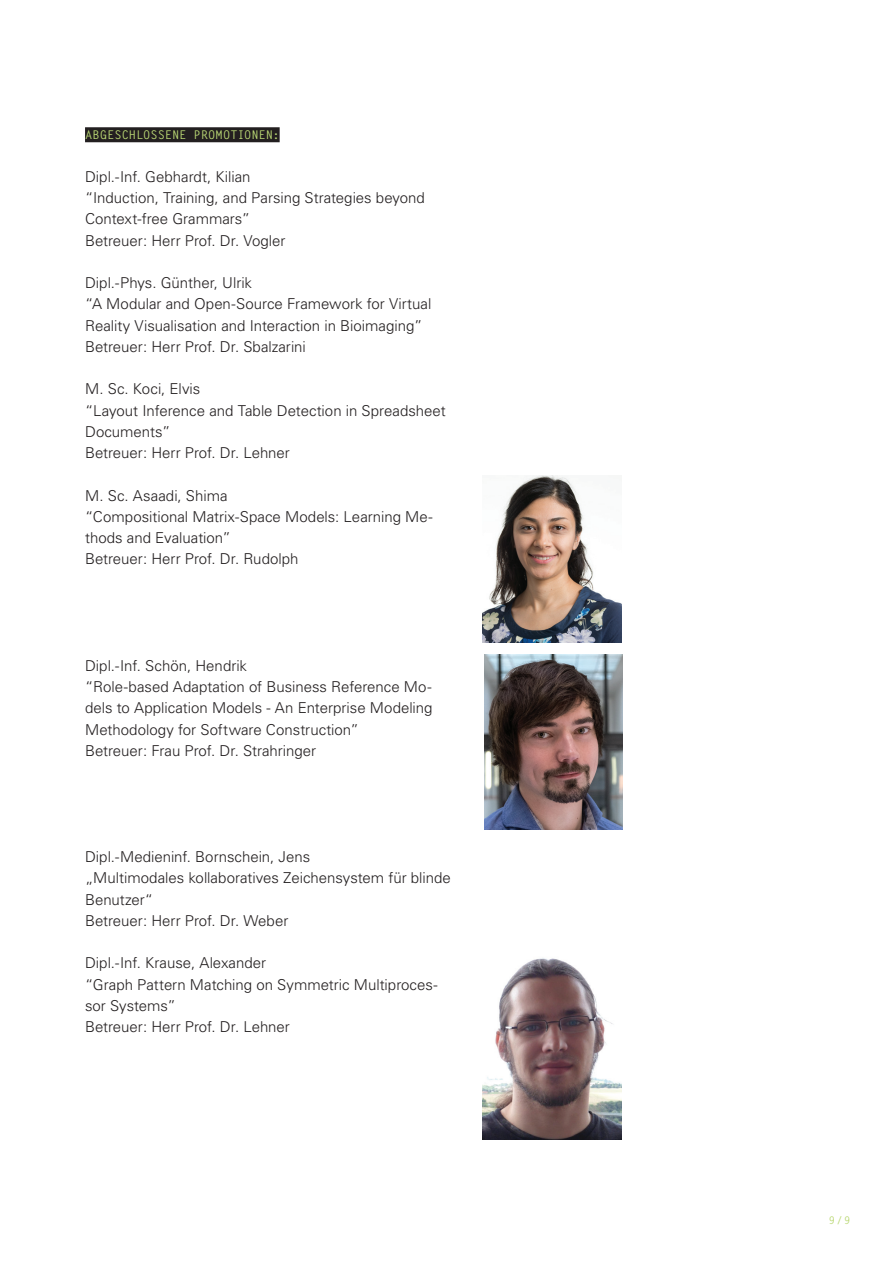
<style>
.page{position:relative;width:893px;height:1263px;background:#fff}
.page>*{position:absolute;margin:0;border:0;box-sizing:border-box;transform-origin:0 0}
.t1{font:300 15px/21.3px "Univers LT Std";color:#231f20}
.t2{font:700 12px "Letter Gothic Std";letter-spacing:.005em;color:#bad874}
.t3{font:700 10.5px "Letter Gothic Std";color:#bad874}
</style>
<div class="page">
<img style="left:483px;top:958px;width:138px;height:182px">
<img style="left:484px;top:654px;width:139px;height:175px">
<div style="left:85px;top:127px;width:195px;height:15px;background:#231f20"></div>
<img style="left:483px;top:476px;width:138px;height:167px">
<p class="t2" style="left:85px;top:128px;width:196px">ABGESCHLOSSENE PROMOTIONEN:</p>
<p class="t1" style="left:85px;top:166px;width:341px">Dipl.-Inf. Gebhardt, Kilian<br>“Induction, Training, and Parsing Strategies beyond Context-free Grammars”<br>Betreuer: Herr Prof. Dr. Vogler</p>
<p class="t1" style="left:85px;top:272px;width:348px">Dipl.-Phys. Günther, Ulrik<br>“A Modular and Open-Source Framework for Virtual Reality Visualisation and Interaction in Bioimaging” Betreuer: Herr Prof. Dr. Sbalzarini</p>
<p class="t1" style="left:85px;top:378px;width:362px">M. Sc. Koci, Elvis<br>“Layout Inference and Table Detection in Spreadsheet<br>Documents”<br>Betreuer: Herr Prof. Dr. Lehner</p>
<p class="t1" style="left:85px;top:485px;width:349px">M. Sc. Asaadi, Shima<br>“Compositional Matrix-Space Models: Learning Me&shy;thods and Evaluation”<br>Betreuer: Herr Prof. Dr. Rudolph</p>
<p class="t1" style="left:85px;top:655px;width:349px">Dipl.-Inf. Schön, Hendrik<br>“Role-based Adaptation of Business Reference Mo&shy;dels to Application Models - An Enterprise Modeling Methodology for Software Construction”<br>Betreuer: Frau Prof. Dr. Strahringer</p>
<p class="t1" style="left:85px;top:846px;width:367px">Dipl.-Medieninf. Bornschein, Jens<br>„Multimodales kollaboratives Zeichensystem für blinde Benutzer“<br>Betreuer: Herr Prof. Dr. Weber</p>
<p class="t1" style="left:85px;top:952px;width:354px">Dipl.-Inf. Krause, Alexander<br>“Graph Pattern Matching on Symmetric Multiproces&shy;sor Systems”<br>Betreuer: Herr Prof. Dr. Lehner</p>
<p class="t3" style="left:829px;top:1213px;width:23px">9/9</p>
</div>
